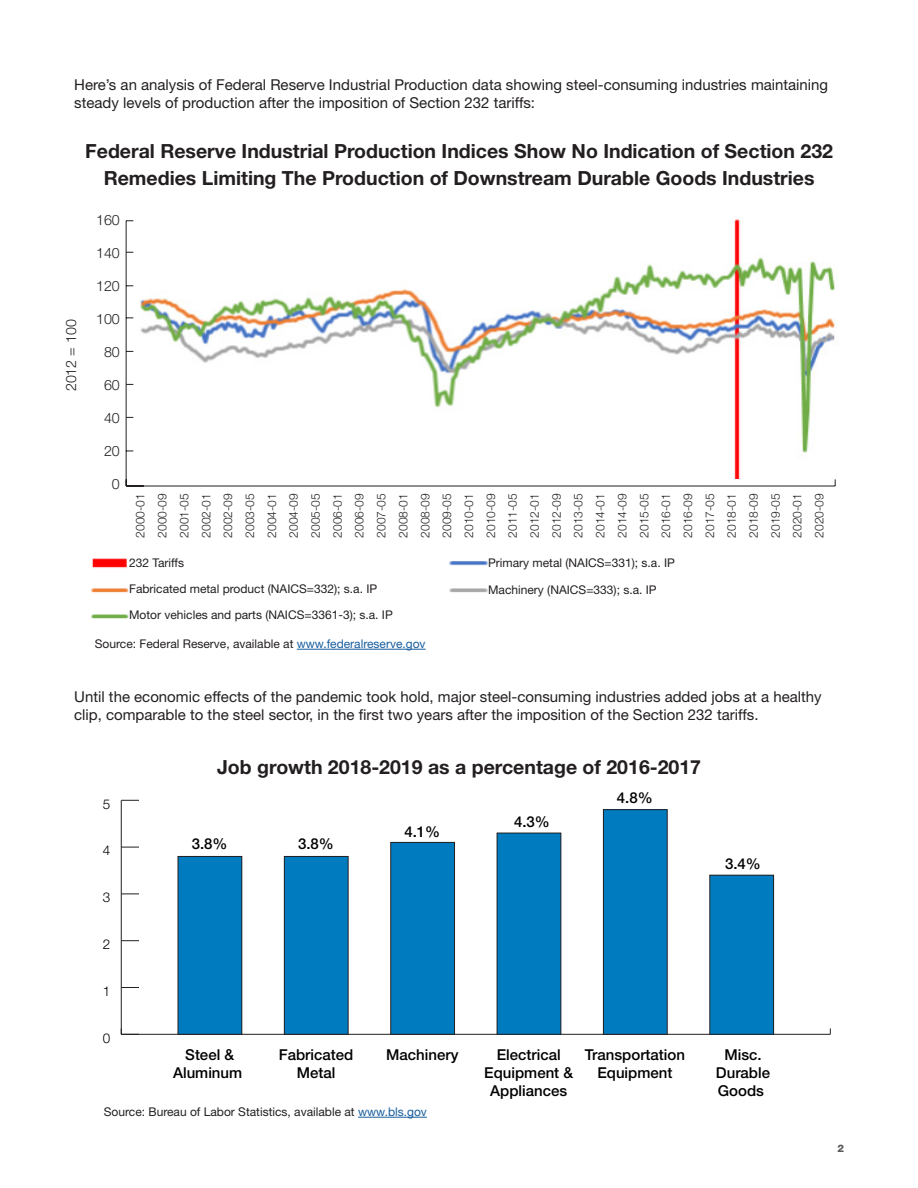
<style>
.page{position:relative;width:918px;height:1188px;background:#fff}
.page>*{position:absolute;margin:0;border:0;box-sizing:border-box;transform-origin:0 0}
.Figure_Title{font:700 19.5px/27px "Helvetica Neue LT Std";color:#231f20;text-align:center}
.Body{font:15px/18px "Helvetica Neue LT Std";color:#231f20}
.t1{font:500 15px/18px "Helvetica Neue LT Std";color:#000;text-align:center}
.t2{font:300 14.25px "Helvetica Neue LT Std";color:#231f20}
.t3{font:300 13.5px "Helvetica Neue LT Std";color:#000}
.Source{font:12px "Helvetica Neue LT Std";color:#231f20}
.t4{font:300 12px "Helvetica Neue LT Std";color:#231f20}
.t5{font:800 10.5px "Helvetica Neue LT Std";color:#57585a}
.s1{color:#175d9e}
</style>
<div class="page">
<hr style="left:121px;top:1034px;width:709px;height:1px;background:#231f20">
<hr style="left:121px;top:800px;width:1px;height:234px;background:#231f20">
<svg style="left:121px;top:1028px;width:18px;height:7px"></svg>
<svg style="left:121px;top:987px;width:18px;height:1px"></svg>
<svg style="left:121px;top:940px;width:18px;height:1px"></svg>
<svg style="left:121px;top:894px;width:18px;height:1px"></svg>
<svg style="left:121px;top:847px;width:18px;height:1px"></svg>
<svg style="left:121px;top:800px;width:18px;height:1px"></svg>
<div style="left:710px;top:875px;width:64px;height:159px;background:#007bc0"></div>
<div style="left:709px;top:875px;width:65px;height:160px;border:1px solid #231f20"></div>
<div style="left:603px;top:810px;width:64px;height:224px;background:#007bc0"></div>
<div style="left:603px;top:809px;width:65px;height:226px;border:1px solid #231f20"></div>
<div style="left:497px;top:833px;width:64px;height:201px;background:#007bc0"></div>
<div style="left:391px;top:842px;width:64px;height:192px;background:#007bc0"></div>
<div style="left:390px;top:842px;width:65px;height:193px;border:1px solid #231f20"></div>
<div style="left:284px;top:856px;width:64px;height:178px;background:#007bc0"></div>
<div style="left:284px;top:856px;width:65px;height:179px;border:1px solid #231f20"></div>
<div style="left:178px;top:856px;width:64px;height:178px;background:#007bc0"></div>
<div style="left:178px;top:856px;width:64px;height:179px;border:1px solid #231f20"></div>
<hr style="left:358px;top:1117px;width:69px;height:1px;background:#175d9e">
<hr style="left:297px;top:649px;width:129px;height:1px;background:#175d9e">
<img style="left:131px;top:219px;width:707px;height:259px">
<img style="left:91px;top:558px;width:397px;height:61px">
<hr style="left:126px;top:486px;width:709px;height:1px;background:#231f20">
<hr style="left:126px;top:221px;width:1px;height:265px;background:#231f20">
<svg style="left:126px;top:485px;width:18px;height:2px"></svg>
<div style="left:129px;top:554px;width:169px;height:18px;background:#fff"></div>
<div style="left:129px;top:580px;width:319px;height:17px;background:#fff"></div>
<div style="left:129px;top:607px;width:319px;height:17px;background:#fff"></div>
<p class="Body" style="left:74px;top:75px;width:756px">Here’s an analysis of Federal Reserve Industrial Production data showing steel-consuming industries maintaining steady levels of production after the imposition of Section 232 tariffs:</p>
<p class="Figure_Title" style="left:85px;top:137px;width:749px">Federal Reserve Industrial Production Indices Show No Indication of Section 232<br>Remedies Limiting The Production of Downstream Durable Goods Industries</p>
<p class="t2" style="left:62px;top:391px;width:73px;rotate:-90deg">2012 = 100</p>
<p class="t2" style="left:96px;top:211px;width:25px">160</p>
<p class="t2" style="left:96px;top:244px;width:25px">140</p>
<p class="t2" style="left:96px;top:277px;width:25px">120</p>
<p class="t2" style="left:96px;top:310px;width:25px">100</p>
<p class="t2" style="left:104px;top:343px;width:17px">80</p>
<p class="t2" style="left:104px;top:376px;width:17px">60</p>
<p class="t2" style="left:104px;top:409px;width:17px">40</p>
<p class="t2" style="left:104px;top:442px;width:17px">20</p>
<p class="t2" style="left:112px;top:475px;width:9px">0</p>
<p class="t4" style="left:133px;top:538px;width:46px;rotate:-90deg">2000-01</p>
<p class="t4" style="left:155px;top:538px;width:46px;rotate:-90deg">2000-09</p>
<p class="t4" style="left:177px;top:538px;width:46px;rotate:-90deg">2001-05</p>
<p class="t4" style="left:199px;top:538px;width:46px;rotate:-90deg">2002-01</p>
<p class="t4" style="left:221px;top:538px;width:46px;rotate:-90deg">2002-09</p>
<p class="t4" style="left:243px;top:538px;width:46px;rotate:-90deg">2003-05</p>
<p class="t4" style="left:264px;top:538px;width:46px;rotate:-90deg">2004-01</p>
<p class="t4" style="left:286px;top:538px;width:46px;rotate:-90deg">2004-09</p>
<p class="t4" style="left:308px;top:538px;width:46px;rotate:-90deg">2005-05</p>
<p class="t4" style="left:330px;top:538px;width:46px;rotate:-90deg">2006-01</p>
<p class="t4" style="left:352px;top:538px;width:46px;rotate:-90deg">2006-09</p>
<p class="t4" style="left:374px;top:538px;width:46px;rotate:-90deg">2007-05</p>
<p class="t4" style="left:396px;top:538px;width:46px;rotate:-90deg">2008-01</p>
<p class="t4" style="left:418px;top:538px;width:46px;rotate:-90deg">2008-09</p>
<p class="t4" style="left:440px;top:538px;width:46px;rotate:-90deg">2009-05</p>
<p class="t4" style="left:462px;top:538px;width:46px;rotate:-90deg">2010-01</p>
<p class="t4" style="left:483px;top:538px;width:46px;rotate:-90deg">2010-09</p>
<p class="t4" style="left:505px;top:538px;width:46px;rotate:-90deg">2011-05</p>
<p class="t4" style="left:527px;top:538px;width:46px;rotate:-90deg">2012-01</p>
<p class="t4" style="left:549px;top:538px;width:46px;rotate:-90deg">2012-09</p>
<p class="t4" style="left:571px;top:538px;width:46px;rotate:-90deg">2013-05</p>
<p class="t4" style="left:593px;top:538px;width:46px;rotate:-90deg">2014-01</p>
<p class="t4" style="left:615px;top:538px;width:46px;rotate:-90deg">2014-09</p>
<p class="t4" style="left:637px;top:538px;width:46px;rotate:-90deg">2015-05</p>
<p class="t4" style="left:659px;top:538px;width:46px;rotate:-90deg">2016-01</p>
<p class="t4" style="left:681px;top:538px;width:46px;rotate:-90deg">2016-09</p>
<p class="t4" style="left:702px;top:538px;width:46px;rotate:-90deg">2017-05</p>
<p class="t4" style="left:724px;top:538px;width:46px;rotate:-90deg">2018-01</p>
<p class="t4" style="left:746px;top:538px;width:46px;rotate:-90deg">2018-09</p>
<p class="t4" style="left:768px;top:538px;width:46px;rotate:-90deg">2019-05</p>
<p class="t4" style="left:790px;top:538px;width:46px;rotate:-90deg">2020-01</p>
<p class="t4" style="left:812px;top:538px;width:46px;rotate:-90deg">2020-09</p>
<p class="Source" style="left:129px;top:556px;width:56px">232 Tariffs</p>
<p class="Source" style="left:129px;top:581px;width:250px">Fabricated metal product (NAICS=332); s.a. IP</p>
<p class="Source" style="left:129px;top:608px;width:265px">Motor vehicles and parts (NAICS=3361-3); s.a. IP</p>
<p class="Source" style="left:488px;top:556px;width:188px">Primary metal (NAICS=331); s.a. IP</p>
<p class="Source" style="left:488px;top:583px;width:170px">Machinery (NAICS=333); s.a. IP</p>
<p class="Source" style="left:95px;top:637px;width:332px">Source: Federal Reserve, available at <span class="s1">www.federalreserve.gov</span></p>
<p class="Body" style="left:74px;top:687px;width:749px">Until the economic effects of the pandemic took hold, major steel-consuming industries added jobs at a healthy clip, comparable to the steel sector, in the first two years after the imposition of the Section 232 tariffs.</p>
<p class="t3" style="left:103px;top:795px;width:9px">5</p>
<p class="t3" style="left:103px;top:842px;width:9px">4</p>
<p class="t3" style="left:103px;top:889px;width:9px">3</p>
<p class="t3" style="left:103px;top:936px;width:9px">2</p>
<p class="t3" style="left:103px;top:983px;width:9px">1</p>
<p class="t3" style="left:103px;top:1029px;width:9px">0</p>
<p class="Figure_Title" style="left:217px;top:753px;width:486px">Job growth 2018-2019 as a percentage of 2016-2017</p>
<p class="t1" style="left:192px;top:835px;width:37px">3.8%</p>
<p class="t1" style="left:298px;top:835px;width:37px">3.8%</p>
<p class="t1" style="left:404px;top:822px;width:37px">4.1%</p>
<p class="t1" style="left:514px;top:812px;width:37px">4.3%</p>
<p class="t1" style="left:617px;top:788px;width:37px">4.8%</p>
<p class="t1" style="left:173px;top:1045px;width:71px">Steel &amp;<br>Aluminum</p>
<p class="t1" style="left:279px;top:1045px;width:76px">Fabricated<br>Metal</p>
<p class="t1" style="left:386px;top:1045px;width:74px">Machinery</p>
<p class="t1" style="left:484px;top:1045px;width:90px">Electrical<br>Equipment &amp;<br>Appliances</p>
<p class="t1" style="left:585px;top:1045px;width:102px">Transportation<br>Equipment</p>
<p class="Source" style="left:104px;top:1105px;width:325px">Source: Bureau of Labor Statistics, available at <span class="s1">www.bls.gov</span></p>
<p class="t1" style="left:725px;top:855px;width:37px">3.4%</p>
<p class="t1" style="left:716px;top:1045px;width:56px">Misc.<br>Durable<br>Goods</p>
<p class="t5" style="left:837px;top:1142px;width:8px">2</p>
</div>
